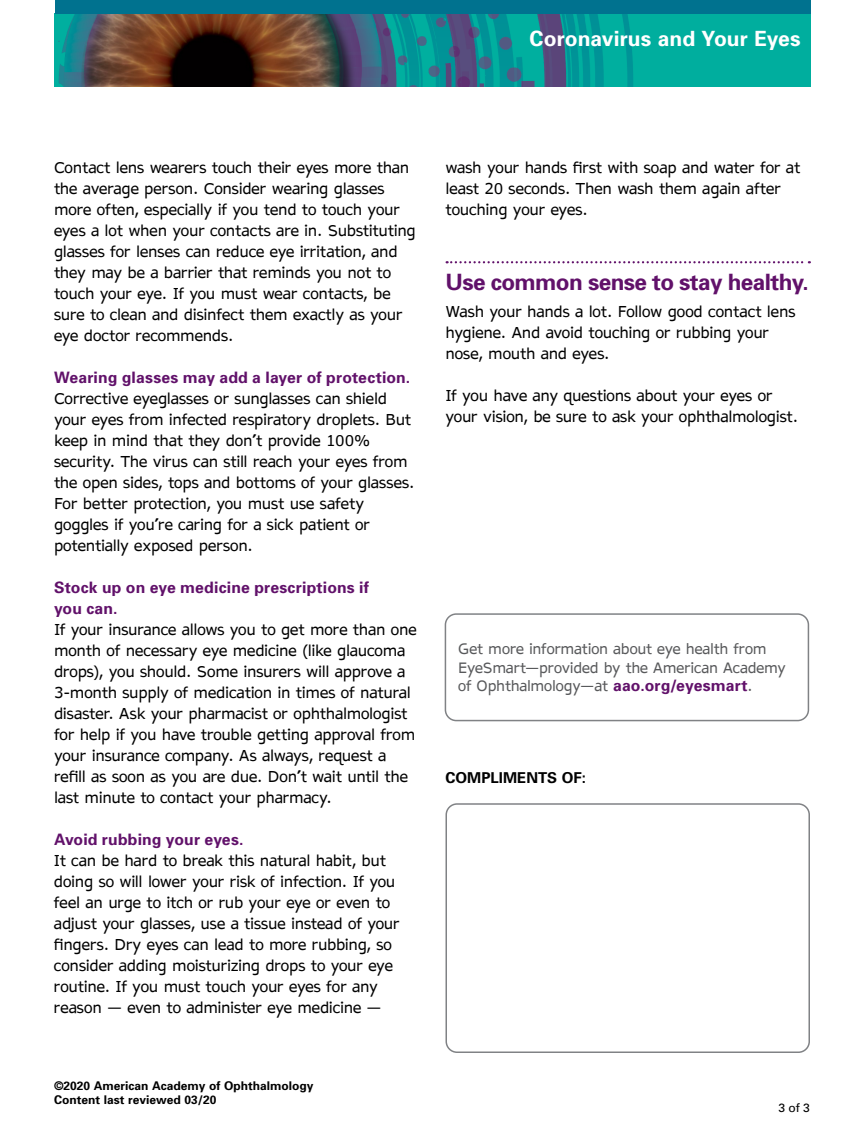
<style>
.page{position:relative;width:864px;height:1134px;background:#fff}
.page>*{position:absolute;margin:0;border:0;box-sizing:border-box;transform-origin:0 0}
.t1{font:700 22.5px "Univers";letter-spacing:-.025em;color:#61116a}
.t2{font:700 21px "Univers";color:#fff}
.t3{font:700 15.75px/21px "Univers";letter-spacing:.01em;color:#61116a}
.t4{font:15px/21px "AP Hont";letter-spacing:-.015em;color:#000}
.t5{font:700 15px "Univers";color:#000}
.t6{font:14.25px/18.8px "AP Hont";letter-spacing:-.01em;color:#58595b}
.t7{font:700 12px/14.2px "Univers";color:#000}
.t8{font:12px "Univers";color:#000}
.s1{font-family:"Univers";font-weight:700;font-size:15.75px;color:#61116a}
</style>
<div class="page">
<div style="left:55px;top:14px;width:756px;height:74px;background:#00ae9e"></div>
<img style="left:55px;top:14px;width:595px;height:74px">
<img style="left:81px;top:14px;width:260px;height:74px">
<div style="left:55px;top:0;width:756px;height:14px;background:#00728f"></div>
<hr style="left:0;top:0;width:864px;height:1px;background:#fff">
<div style="left:446px;top:803px;width:364px;height:250px;border:2px solid #808285;border-radius:11px"></div>
<div style="left:445px;top:613px;width:364px;height:108px;border:2px solid #808285;border-radius:11px"></div>
<svg style="left:447px;top:261px;width:363px;height:2px"></svg>
<h2 class="t2" style="left:530px;top:25px;width:272px">Coronavirus and Your Eyes</h2>
<p class="t4" style="left:54px;top:157px;width:363px">Contact lens wearers touch their eyes more than the average person. Consider wearing glasses more often, especially if you tend to touch your eyes a lot when your contacts are in. Substituting glasses for lenses can reduce eye irritation, and they may be a barrier that reminds you not to touch your eye. If you must wear contacts, be sure to clean and disinfect them exactly as your eye doctor recommends.</p>
<p class="t3" style="left:54px;top:367px;width:358px">Wearing glasses may add a layer of protection.</p>
<p class="t4" style="left:54px;top:388px;width:362px">Corrective eyeglasses or sunglasses can shield your eyes from infected respiratory droplets. But keep in mind that they don’t provide 100% security. The virus can still reach your eyes from the open sides, tops and bottoms of your glasses.<br>For better protection, you must use safety goggles if you’re caring for a sick patient or potentially exposed person.</p>
<p class="t3" style="left:54px;top:577px;width:317px">Stock up on eye medicine prescriptions if you can.</p>
<p class="t4" style="left:54px;top:619px;width:364px">If your insurance allows you to get more than one month of necessary eye medicine (like glaucoma drops), you should. Some insurers will approve a 3-month supply of medication in times of natural disaster. Ask your pharmacist or ophthalmologist for help if you have trouble getting approval from your insurance company. As always, request a refill as soon as you are due. Don’t wait until the last minute to contact your pharmacy.</p>
<p class="t3" style="left:54px;top:829px;width:191px">Avoid rubbing your eyes.</p>
<p class="t4" style="left:54px;top:850px;width:347px">It can be hard to break this natural habit, but doing so will lower your risk of infection. If you feel an urge to itch or rub your eye or even to adjust your glasses, use a tissue instead of your fingers. Dry eyes can lead to more rubbing, so consider adding moisturizing drops to your eye routine. If you must touch your eyes for any reason — even to administer eye medicine —</p>
<p class="t7" style="left:54px;top:1078px;width:261px">©2020 American Academy of Ophthalmology<br>Content last reviewed 03/20</p>
<p class="t4" style="left:446px;top:157px;width:356px">wash your hands first with soap and water for at least 20 seconds. Then wash them again after touching your eyes.</p>
<h1 class="t1" style="left:446px;top:268px;width:365px">Use common sense to stay healthy.</h1>
<p class="t4" style="left:446px;top:300px;width:352px">Wash your hands a lot. Follow good contact lens hygiene. And avoid touching or rubbing your nose, mouth and eyes.</p>
<p class="t4" style="left:446px;top:384px;width:354px">If you have any questions about your eyes or your vision, be sure to ask your ophthalmologist.</p>
<p class="t6" style="left:458px;top:639px;width:329px">Get more information about eye health from<br>EyeSmart—provided by the American Academy of Ophthalmology—at <span class="s1">aao.org/eyesmart</span>.</p>
<p class="t5" style="left:446px;top:768px;width:142px">COMPLIMENTS OF:</p>
<p class="t8" style="left:778px;top:1100px;width:33px">3 of 3</p>
</div>
